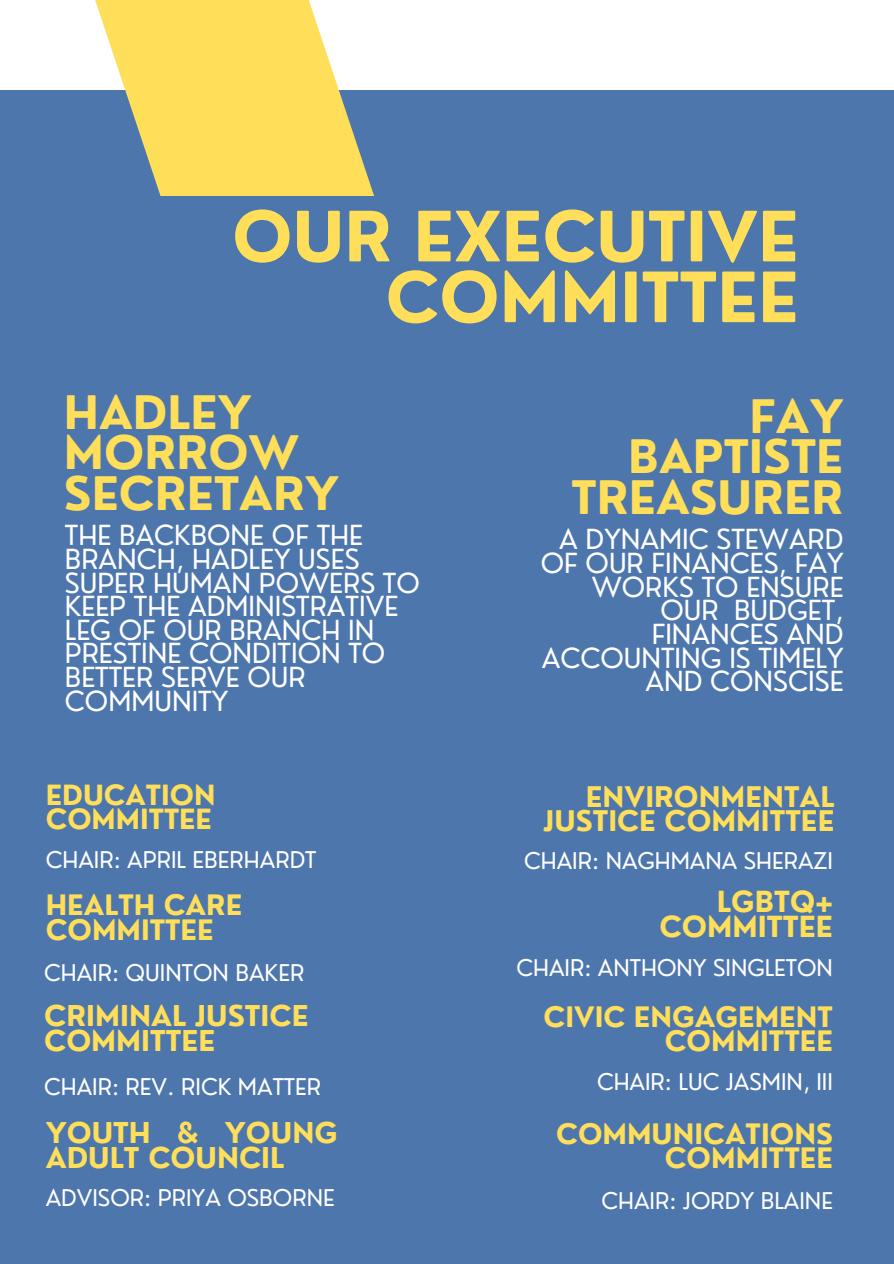
<style>
.page{position:relative;width:894px;height:1264px;background:#fff}
.page>*{position:absolute;margin:0;border:0;box-sizing:border-box;transform-origin:0 0}
.t1{font:700 67.5px/60.8px "Nourd";color:#ffde59;text-align:right}
.t2{font:700 45px/40.5px "Nourd";color:#ffde59}
.t3{font:700 28.35px/24.8px "Nourd";color:#ffde59;text-align:right}
.t4{font:700 27.9px/25.2px "Nourd";color:#ffde59}
.t5{font:700 27.75px/24.2px "Nourd";color:#ffde59;text-align:right}
.t6{font:700 27.45px/24px "Nourd";color:#ffde59;text-align:right}
.t7{font:700 27.15px/24.5px "Nourd";color:#ffde59}
.t8{font:27px/23.7px "Nourd";color:#fff}
.t9{font:22.5px "Nourd";color:#fff}
</style>
<div class="page">
<div style="left:0;top:0;width:893px;height:1263px;background:#4d76ad"></div>
<div style="left:0;top:0;width:893px;height:89px;background:#fff"></div>
<svg style="left:90px;top:0;width:284px;height:196px;fill:#ffde59"></svg>
<h1 class="t1" style="left:232px;top:206px;width:568px">OUR EXECUTIVE<br>COMMITTEE</h1>
<h2 class="t2" style="left:64px;top:391px;width:276px">HADLEY<br>MORROW<br>SECRETARY</h2>
<h4 class="t2" style="left:571px;top:396px;width:273px;text-align:right">FAY<br>BAPTISTE<br>TREASURER</h4>
<h4 class="t8" style="left:65px;top:523px;width:356px">THE BACKBONE OF THE<br>BRANCH, HADLEY USES<br>SUPER HUMAN POWERS TO<br>KEEP THE ADMINISTRATIVE<br>LEG OF OUR BRANCH IN<br>PRESTINE CONDITION TO<br>BETTER SERVE OUR<br>COMMUNITY</h4>
<h3 class="t8" style="left:540px;top:527px;width:304px;text-align:right">A DYNAMIC STEWARD<br>OF OUR FINANCES, FAY<br>WORKS TO ENSURE<br>OUR BUDGET,<br>FINANCES AND<br>ACCOUNTING IS TIMELY<br>AND CONSCISE</h3>
<h2 class="t7" style="left:46px;top:782px;width:171px">EDUCATION<br>COMMITTEE</h2>
<p class="t9" style="left:46px;top:845px;width:272px">CHAIR: APRIL EBERHARDT</p>
<h3 class="t6" style="left:46px;top:892px;width:198px;line-height:24.8px;text-align:left">HEALTH CARE<br>COMMITTEE</h3>
<p class="t9" style="left:44px;top:958px;width:262px">CHAIR: QUINTON BAKER</p>
<h3 class="t4" style="left:44px;top:1002px;width:266px">CRIMINAL JUSTICE<br>COMMITTEE</h3>
<p class="t9" style="left:44px;top:1072px;width:278px">CHAIR: REV. RICK MATTER</p>
<h3 class="t4" style="left:46px;top:1119px;width:293px">YOUTH &amp; YOUNG<br>ADULT COUNCIL</h3>
<p class="t9" style="left:46px;top:1183px;width:290px">ADVISOR: PRIYA OSBORNE</p>
<h3 class="t5" style="left:543px;top:784px;width:293px">ENVIRONMENTAL<br>JUSTICE COMMITTEE</h3>
<p class="t9" style="left:524px;top:847px;width:310px">CHAIR: NAGHMANA SHERAZI</p>
<h3 class="t3" style="left:659px;top:889px;width:175px">LGBTQ+<br>COMMITTEE</h3>
<p class="t9" style="left:516px;top:953px;width:318px">CHAIR: ANTHONY SINGLETON</p>
<h3 class="t6" style="left:543px;top:1004px;width:291px">CIVIC ENGAGEMENT<br>COMMITTEE</h3>
<p class="t9" style="left:597px;top:1067px;width:237px">CHAIR: LUC JASMIN, III</p>
<h3 class="t6" style="left:556px;top:1121px;width:278px">COMMUNICATIONS<br>COMMITTEE</h3>
<p class="t9" style="left:601px;top:1186px;width:233px">CHAIR: JORDY BLAINE</p>
</div>
